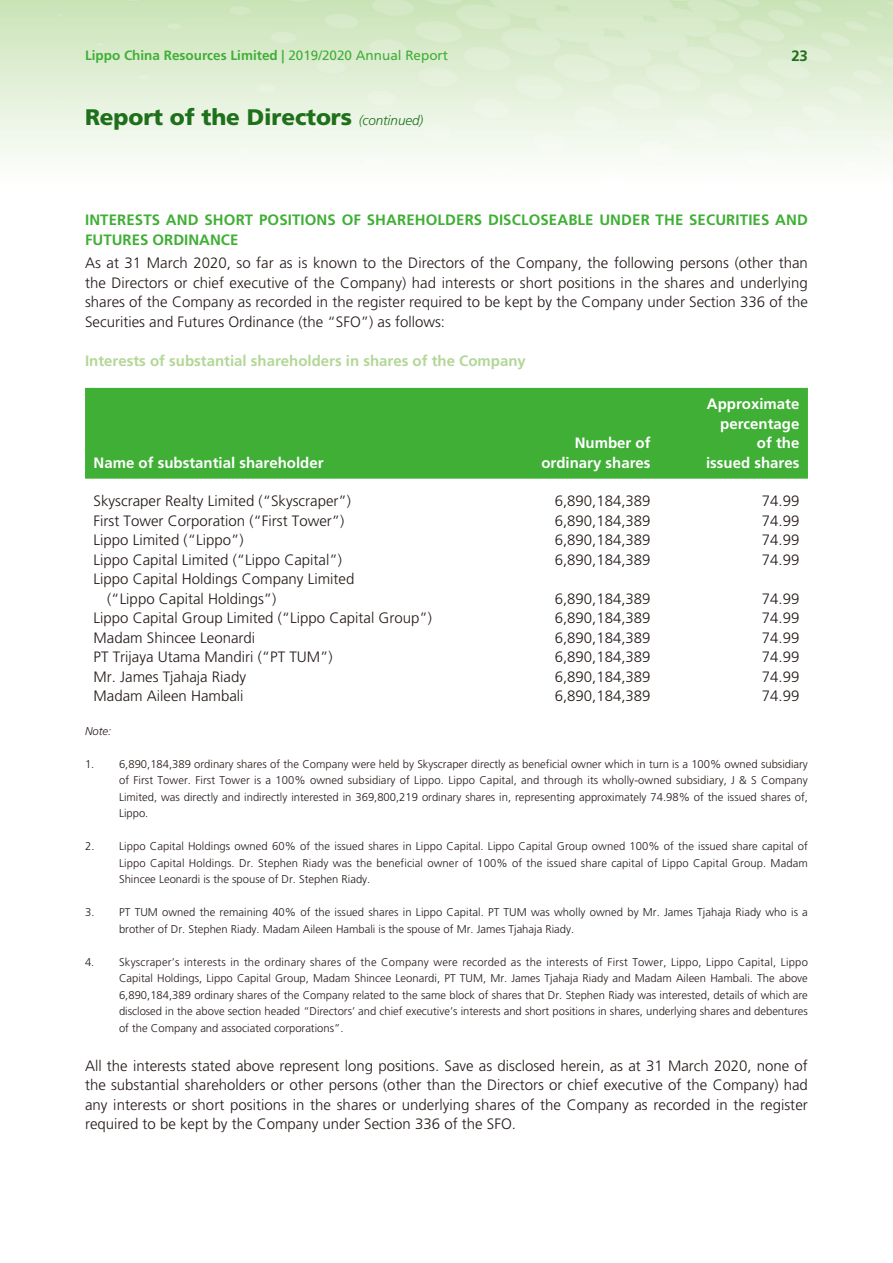
<style>
.page{position:relative;width:893px;height:1263px;background:#fff}
.page>*{position:absolute;margin:0;border:0;box-sizing:border-box;transform-origin:0 0}
.t1{font:900 22.5px "Frutiger LT Std";letter-spacing:-.005em;color:#1e701b}
.t2{font:300 15px/19.5px "Frutiger LT Std";color:#231916;text-align:justify}
.t3{font:700 15px/19.5px "Frutiger LT Std";letter-spacing:.01em;color:#40af36}
.t4{font:700 15px/19.5px "Frutiger LT Std";color:#fff;text-align:right}
.t5{font:700 15px "Frutiger LT Std";color:#b2d797}
.t6{font:700 15px "Frutiger LT Std";color:#1e701b}
.t7{font:700 13.5px "Frutiger LT Std";color:#40af36}
.t8{font:300 11.25px/16.5px "Frutiger LT Std";color:#231916;text-align:justify}
.t9{font:italic 300 11.25px "Frutiger LT Std";color:#231916}
.s1{font-weight:400}
.s2{font-weight:300;font-style:italic;font-size:13.5px}
</style>
<div class="page">
<div style="left:85px;top:388px;width:723px;height:91px;background:#40af36"></div>
<p class="t7" style="left:85px;top:49px;width:365px">Lippo China Resources Limited | <span class="s1">2019/2020 Annual Report</span></p>
<h2 class="t6" style="left:791px;top:49px;width:18px">23</h2>
<h1 class="t1" style="left:85px;top:107px;width:340px">Report of the Directors <span class="s2">(continued)</span></h1>
<h2 class="t3" style="left:85px;top:211px;width:724px">INTERESTS AND SHORT POSITIONS OF SHAREHOLDERS DISCLOSEABLE UNDER THE SECURITIES AND<br>FUTURES ORDINANCE</h2>
<p class="t2" style="left:85px;top:254px;width:724px">As at 31 March 2020, so far as is known to the Directors of the Company, the following persons (other than the Directors or chief executive of the Company) had interests or short positions in the shares and underlying shares of the Company as recorded in the register required to be kept by the Company under Section 336 of the Securities and Futures Ordinance (the “SFO”) as follows:</p>
<h2 class="t5" style="left:85px;top:353px;width:442px">Interests of substantial shareholders in shares of the Company</h2>
<h2 class="t4" style="left:94px;top:453px;width:232px">Name of substantial shareholder</h2>
<h2 class="t4" style="left:541px;top:434px;width:111px">Number of ordinary shares</h2>
<h2 class="t4" style="left:706px;top:395px;width:95px">Approximate percentage of the<br>issued shares</h2>
<h2 class="t2" style="left:94px;top:492px;width:259px">Skyscraper Realty Limited (“Skyscraper”)</h2>
<h2 class="t2" style="left:555px;top:492px;width:97px">6,890,184,389</h2>
<h2 class="t2" style="left:762px;top:492px;width:39px">74.99</h2>
<h2 class="t2" style="left:94px;top:512px;width:252px">First Tower Corporation (“First Tower”)</h2>
<h2 class="t2" style="left:555px;top:512px;width:97px">6,890,184,389</h2>
<h2 class="t2" style="left:762px;top:512px;width:39px">74.99</h2>
<h2 class="t2" style="left:94px;top:531px;width:152px">Lippo Limited (“Lippo”)</h2>
<h2 class="t2" style="left:555px;top:531px;width:97px">6,890,184,389</h2>
<h2 class="t2" style="left:762px;top:531px;width:39px">74.99</h2>
<h2 class="t2" style="left:94px;top:551px;width:250px">Lippo Capital Limited (“Lippo Capital”)</h2>
<h2 class="t2" style="left:555px;top:551px;width:97px">6,890,184,389</h2>
<h2 class="t2" style="left:762px;top:551px;width:39px">74.99</h2>
<h2 class="t2" style="left:107px;top:570px;width:249px;text-indent:-14px">Lippo Capital Holdings Company Limited (“Lippo Capital Holdings”)</h2>
<h2 class="t2" style="left:555px;top:590px;width:97px">6,890,184,389</h2>
<h2 class="t2" style="left:762px;top:590px;width:39px">74.99</h2>
<h2 class="t2" style="left:94px;top:609px;width:340px">Lippo Capital Group Limited (“Lippo Capital Group”)</h2>
<h2 class="t2" style="left:555px;top:609px;width:97px">6,890,184,389</h2>
<h2 class="t2" style="left:762px;top:609px;width:39px">74.99</h2>
<h2 class="t2" style="left:94px;top:629px;width:163px">Madam Shincee Leonardi</h2>
<h2 class="t2" style="left:555px;top:629px;width:97px">6,890,184,389</h2>
<h2 class="t2" style="left:762px;top:629px;width:39px">74.99</h2>
<h2 class="t2" style="left:94px;top:648px;width:241px">PT Trijaya Utama Mandiri (“PT TUM”)</h2>
<h2 class="t2" style="left:555px;top:648px;width:97px">6,890,184,389</h2>
<h2 class="t2" style="left:762px;top:648px;width:39px">74.99</h2>
<h2 class="t2" style="left:94px;top:668px;width:154px">Mr. James Tjahaja Riady</h2>
<h2 class="t2" style="left:555px;top:668px;width:97px">6,890,184,389</h2>
<h2 class="t2" style="left:762px;top:668px;width:39px">74.99</h2>
<h2 class="t2" style="left:94px;top:687px;width:152px">Madam Aileen Hambali</h2>
<h2 class="t2" style="left:555px;top:687px;width:97px">6,890,184,389</h2>
<h2 class="t2" style="left:762px;top:687px;width:39px">74.99</h2>
<p class="t9" style="left:85px;top:725px;width:28px">Note:</p>
<p class="t8" style="left:119px;top:756px;width:690px;text-indent:-34px">1. 6,890,184,389 ordinary shares of the Company were held by Skyscraper directly as beneficial owner which in turn is a 100% owned subsidiary of First Tower. First Tower is a 100% owned subsidiary of Lippo. Lippo Capital, and through its wholly-owned subsidiary, J &amp; S Company Limited, was directly and indirectly interested in 369,800,219 ordinary shares in, representing approximately 74.98% of the issued shares of, Lippo.</p>
<p class="t8" style="left:119px;top:839px;width:690px;text-indent:-34px">2. Lippo Capital Holdings owned 60% of the issued shares in Lippo Capital. Lippo Capital Group owned 100% of the issued share capital of Lippo Capital Holdings. Dr. Stephen Riady was the beneficial owner of 100% of the issued share capital of Lippo Capital Group. Madam Shincee Leonardi is the spouse of Dr. Stephen Riady.</p>
<p class="t8" style="left:119px;top:905px;width:690px;text-indent:-34px">3. PT TUM owned the remaining 40% of the issued shares in Lippo Capital. PT TUM was wholly owned by Mr. James Tjahaja Riady who is a brother of Dr. Stephen Riady. Madam Aileen Hambali is the spouse of Mr. James Tjahaja Riady.</p>
<p class="t8" style="left:119px;top:954px;width:690px;text-indent:-34px">4. Skyscraper’s interests in the ordinary shares of the Company were recorded as the interests of First Tower, Lippo, Lippo Capital, Lippo Capital Holdings, Lippo Capital Group, Madam Shincee Leonardi, PT TUM, Mr. James Tjahaja Riady and Madam Aileen Hambali. The above 6,890,184,389 ordinary shares of the Company related to the same block of shares that Dr. Stephen Riady was interested, details of which are disclosed in the above section headed “Directors’ and chief executive’s interests and short positions in shares, underlying shares and debentures of the Company and associated corporations”.</p>
<p class="t2" style="left:85px;top:1056px;width:724px">All the interests stated above represent long positions. Save as disclosed herein, as at 31 March 2020, none of the substantial shareholders or other persons (other than the Directors or chief executive of the Company) had any interests or short positions in the shares or underlying shares of the Company as recorded in the register required to be kept by the Company under Section 336 of the SFO.</p>
</div>
